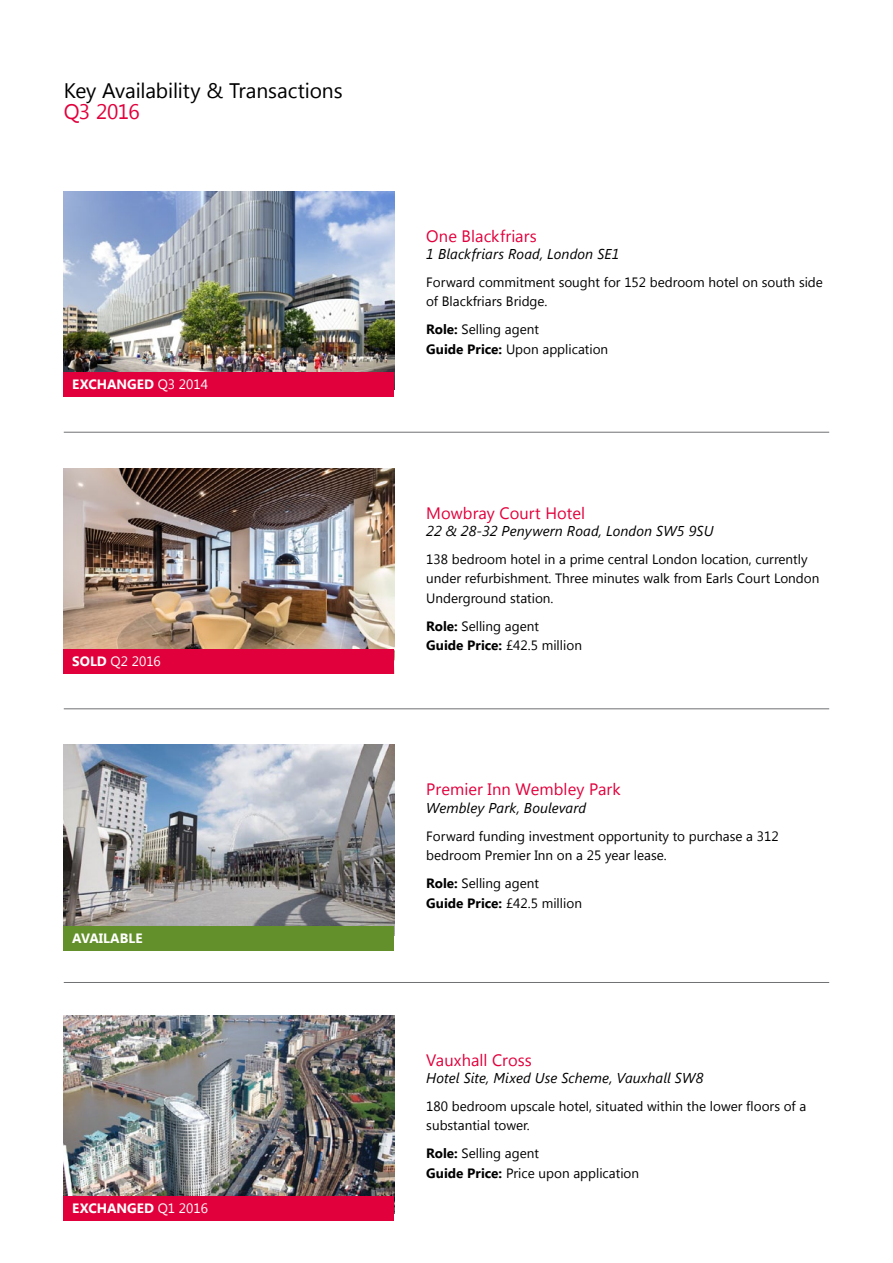
<style>
.page{position:relative;width:893px;height:1263px;background:#fff}
.page>*{position:absolute;margin:0;border:0;box-sizing:border-box;transform-origin:0 0}
.t1{font:21px "Segoe UI";letter-spacing:-.005em;color:#000}
.t2{font:21px "Segoe UI";letter-spacing:-.03em;color:#e2003c}
.t3{font:16.5px "Segoe UI";letter-spacing:.005em;color:#e2003c}
.t4{font:italic 14.25px "Segoe UI";letter-spacing:.005em;color:#000}
.t5{font:13.5px/19.5px "Segoe UI";color:#000}
.t6{font:700 13.5px "Segoe UI";color:#fff}
.t7{font:13.5px "Segoe UI";color:#fff}
.s1{font-weight:700}
</style>
<div class="page">
<hr style="left:64px;top:432px;width:765px;height:1px;background:#707172">
<hr style="left:64px;top:708px;width:765px;height:1px;background:#707172">
<img style="left:64px;top:191px;width:330px;height:181px">
<img style="left:64px;top:468px;width:330px;height:181px">
<div style="left:64px;top:372px;width:330px;height:24px;background:#e2003c"></div>
<img style="left:64px;top:1015px;width:330px;height:181px">
<div style="left:64px;top:1196px;width:330px;height:24px;background:#e2003c"></div>
<img style="left:64px;top:745px;width:330px;height:181px">
<hr style="left:64px;top:982px;width:765px;height:1px;background:#707172">
<div style="left:64px;top:649px;width:330px;height:24px;background:#e2003c"></div>
<div style="left:64px;top:926px;width:330px;height:24px;background:#63902b"></div>
<h1 class="t1" style="left:64px;top:76px;width:280px">Key Availability &amp; Transactions</h1>
<h1 class="t2" style="left:64px;top:97px;width:77px">Q3 2016</h1>
<p class="t6" style="left:72px;top:375px;width:27px">Excha</p>
<p class="t6" style="left:117px;top:375px;width:21px">nged</p>
<p class="t7" style="left:158px;top:375px;width:52px">Q3 2014</p>
<p class="t7" style="left:72px;top:652px;width:90px"><span class="s1">SOLD</span> Q2 2016</p>
<p class="t6" style="left:72px;top:928px;width:72px">AVAILABLE</p>
<p class="t6" style="left:72px;top:1199px;width:27px">Excha</p>
<p class="t6" style="left:117px;top:1199px;width:21px">nged</p>
<p class="t7" style="left:158px;top:1199px;width:52px">Q1 2016</p>
<p class="t3" style="left:426px;top:224px;width:112px">One Blackfriars</p>
<p class="t4" style="left:426px;top:244px;width:195px">1 Blackfriars Road, London SE1</p>
<p class="t5" style="left:426px;top:272px;width:398px">Forward commitment sought for 152 bedroom hotel on south side of Blackfriars Bridge.</p>
<p class="t5" style="left:426px;top:319px;width:183px"><span class="s1">Role:</span> Selling agent<br><span class="s1">Guide Price:</span> Upon application</p>
<p class="t3" style="left:426px;top:501px;width:161px">Mowbray Court Hotel</p>
<p class="t4" style="left:426px;top:521px;width:289px">22 &amp; 28-32 Penywern Road, London SW5 9SU</p>
<p class="t5" style="left:426px;top:549px;width:395px">138 bedroom hotel in a prime central London location, currently under refurbishment. Three minutes walk from Earls Court London<br>Underground station.</p>
<p class="t5" style="left:426px;top:616px;width:157px"><span class="s1">Role:</span> Selling agent<br><span class="s1">Guide Price:</span> £42.5 million</p>
<p class="t3" style="left:426px;top:778px;width:196px">Premier Inn Wembley Park</p>
<p class="t4" style="left:426px;top:797px;width:162px">Wembley Park, Boulevard</p>
<p class="t5" style="left:426px;top:825px;width:354px">Forward funding investment opportunity to purchase a 312 bedroom Premier Inn on a 25 year lease.</p>
<p class="t5" style="left:426px;top:873px;width:157px"><span class="s1">Role:</span> Selling agent<br><span class="s1">Guide Price:</span> £42.5 million</p>
<p class="t3" style="left:426px;top:1048px;width:107px">Vauxhall Cross</p>
<p class="t4" style="left:426px;top:1068px;width:279px">Hotel Site, Mixed Use Scheme, Vauxhall SW8</p>
<p class="t5" style="left:426px;top:1096px;width:381px">180 bedroom upscale hotel, situated within the lower floors of a substantial tower.</p>
<p class="t5" style="left:426px;top:1143px;width:214px"><span class="s1">Role:</span> Selling agent<br><span class="s1">Guide Price:</span> Price upon application</p>
</div>
